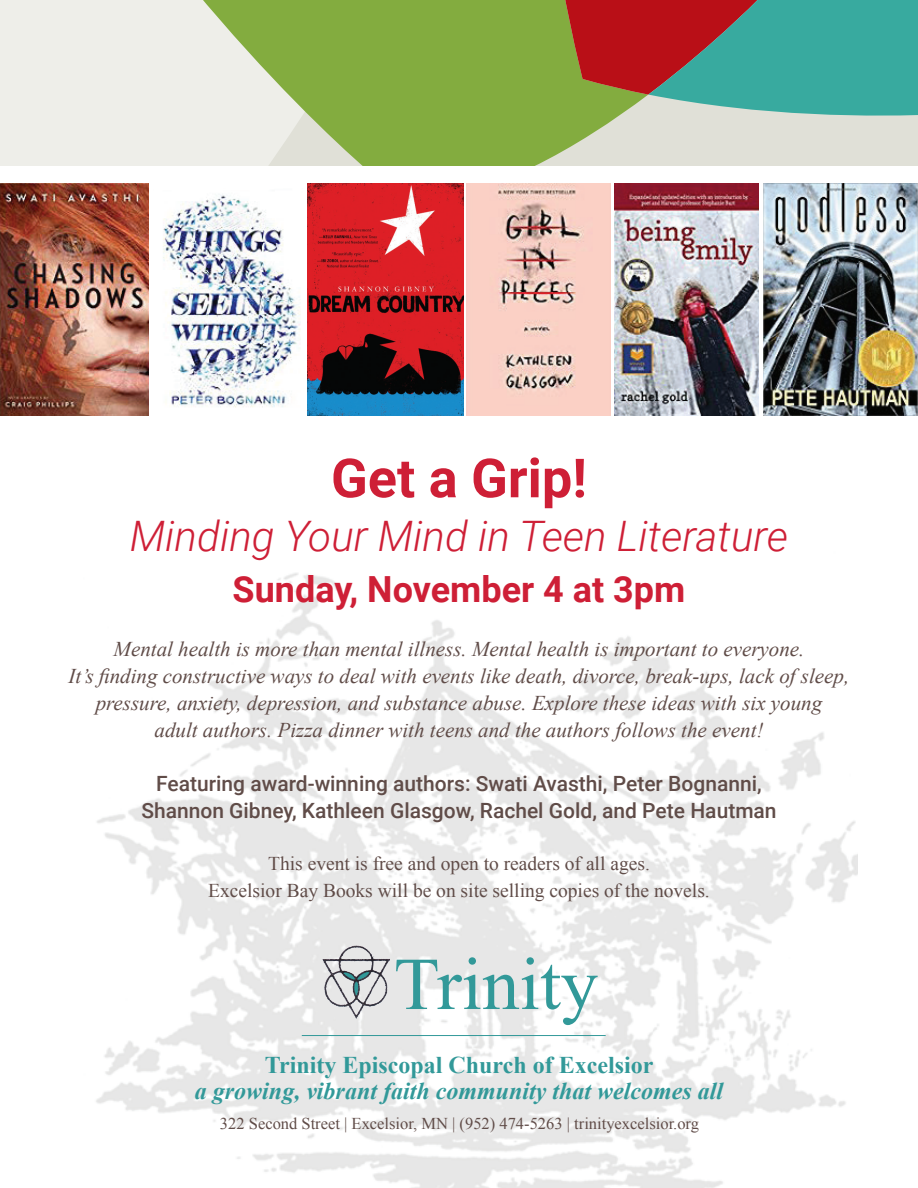
<style>
.page{position:relative;width:918px;height:1188px;background:#fff}
.page>*{position:absolute;margin:0;border:0;box-sizing:border-box;transform-origin:0 0}
.t1{font:74.4px "Times New Roman";color:#329999}
.t2{font:700 54px "Roboto";color:#ce1f36}
.t3{font:italic 300 42px "Roboto";color:#ce1f36}
.t4{font:700 36px "Roboto";color:#ce1f36}
.t5{font:italic 700 24px "Times New Roman";color:#329999}
.t6{font:700 24px "Times New Roman";color:#329999}
.t7{font:italic 21px/27px "Times New Roman";color:#604c48;text-align:center}
.t8{font:500 21px/27px "Roboto";color:#604c48;text-align:center}
.t9{font:19.5px/27px "Times New Roman";color:#604c48;text-align:center}
.t10{font:16.5px "Times New Roman";color:#604c48}
</style>
<div class="page">
<img style="left:96px;top:573px;width:761px;height:615px">
<div style="left:0;top:0;width:104px;height:165px;background:#eeeee9"></div>
<div style="left:648px;top:117px;width:270px;height:48px;background:#e0e0d7"></div>
<svg style="left:104px;top:0;width:544px;height:165px;background:#aec683"></svg>
<svg style="left:545px;top:0;width:373px;height:117px;background:#6d8371"></svg>
<img style="left:322px;top:945px;width:68px;height:73px">
<hr style="left:302px;top:1035px;width:304px;height:1px;background:#329999">
<img style="left:467px;top:184px;width:143px;height:232px">
<img style="left:615px;top:184px;width:144px;height:232px">
<img style="left:308px;top:184px;width:155px;height:232px">
<img style="left:0;top:184px;width:149px;height:232px">
<img style="left:163px;top:195px;width:138px;height:213px">
<img style="left:763px;top:184px;width:155px;height:232px">
<h2 class="t2" style="left:331px;top:440px;width:257px">Get a Grip!</h2>
<h3 class="t3" style="left:130px;top:507px;width:660px">Minding Your Mind in Teen Literature</h3>
<h3 class="t4" style="left:233px;top:564px;width:454px">Sunday, November 4 at 3pm</h3>
<p class="t7" style="left:69px;top:635px;width:782px">Mental health is more than mental illness. Mental health is important to everyone.<br>It’s finding constructive ways to deal with events like death, divorce, break-ups, lack of sleep, pressure, anxiety, depression, and substance abuse. Explore these ideas with six young<br>adult authors. Pizza dinner with teens and the authors follows the event!</p>
<p class="t8" style="left:141px;top:769px;width:637px">Featuring award-winning authors: Swati Avasthi, Peter Bognanni,<br>Shannon Gibney, Kathleen Glasgow, Rachel Gold, and Pete Hautman</p>
<p class="t9" style="left:208px;top:850px;width:503px">This event is free and open to readers of all ages.<br>Excelsior Bay Books will be on site selling copies of the novels.</p>
<h1 class="t1" style="left:394px;top:934px;width:206px">Trinity</h1>
<p class="t6" style="left:265px;top:1048px;width:390px">Trinity Episcopal Church of Excelsior</p>
<p class="t5" style="left:195px;top:1074px;width:530px">a growing, vibrant faith community that welcomes all</p>
<p class="t10" style="left:220px;top:1113px;width:481px">322 Second Street | Excelsior, MN | (952) 474-5263 | trinityexcelsior.org</p>
</div>
